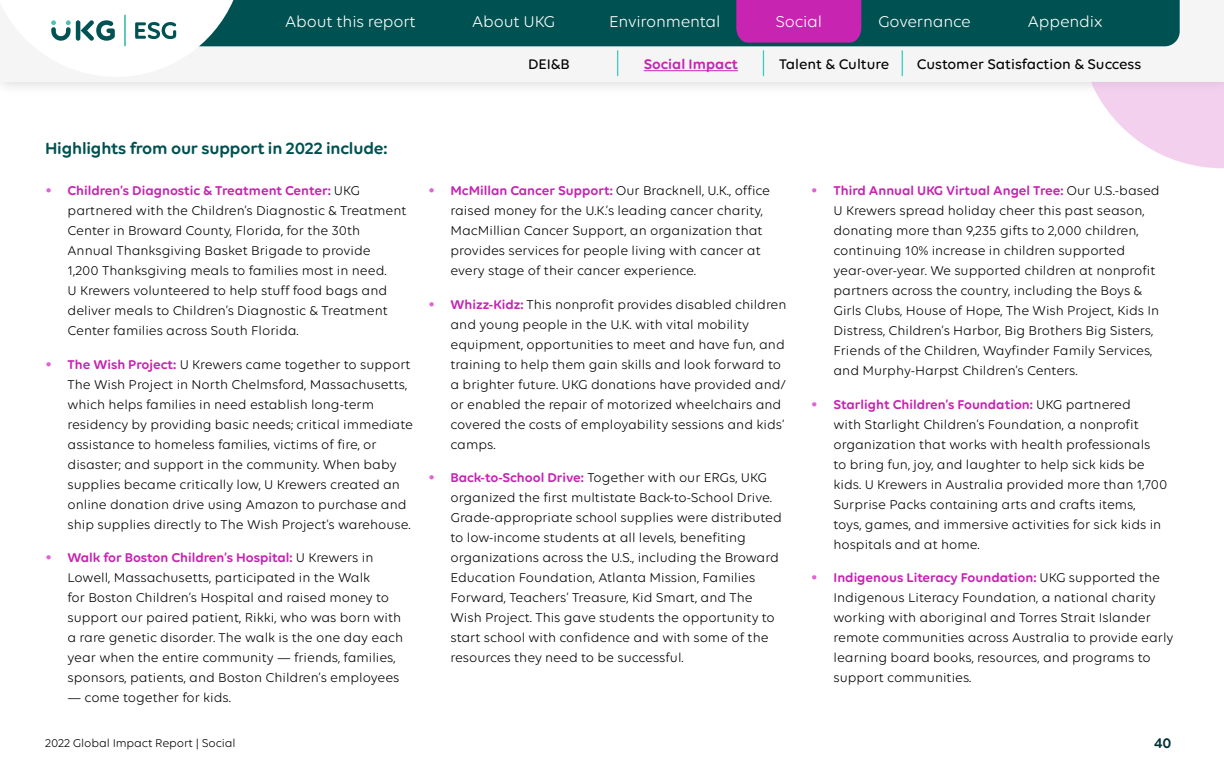
<style>
.page{position:relative;width:1224px;height:765px;background:#fff}
.page>*{position:absolute;margin:0;border:0;box-sizing:border-box;transform-origin:0 0}
.Section_Bullet_Heade{font:600 17.5px "Volte Rounded";letter-spacing:-.01em;color:#005151}
.t1{font:16.88px "Volte Rounded";letter-spacing:-.01em;color:#fff}
.t2{font:500 15px "Volte Rounded";color:#000}
.t3{font:600 15px "Volte Rounded";color:#c724b1}
.t4{font:600 15px "Volte Rounded";color:#003133}
.Section_body_text_1{font:13.75px/20px "Volte Rounded";color:#000}
.t5{font:12.25px "Volte Rounded";letter-spacing:-.01em;color:#000}
.s1{font-size:18.75px;color:#e063d4}
.s2{font-weight:600;color:#c724b1}
</style>
<div class="page">
<div style="left:0;top:0;width:1223px;height:96px;background:#000;opacity:.15"></div>
<div style="left:0;top:0;width:1223px;height:82px;background:#f5f5f5"></div>
<div style="left:233px;top:0;width:946px;height:46px;background:#005151"></div>
<svg style="left:51px;top:1px;width:182px;height:46px"></svg>
<hr style="left:124px;top:15px;width:2px;height:31px;background:#4ec1b4">
<div style="left:736px;top:0;width:125px;height:43px;background:#c724b1"></div>
<svg style="left:1091px;top:82px;width:132px;height:86px"></svg>
<hr style="left:762px;top:51px;width:2px;height:25px;background:#30cebb">
<svg style="left:901px;top:51px;width:1px;height:25px"></svg>
<hr style="left:643px;top:70px;width:95px;height:1px;background:#c724b1">
<svg style="left:617px;top:51px;width:1px;height:25px"></svg>
<p class="t1" style="left:285px;top:12px;width:132px">About this report</p>
<p class="t1" style="left:472px;top:12px;width:84px">About UKG</p>
<p class="t1" style="left:609px;top:12px;width:113px">Environmental</p>
<p class="t1" style="left:775px;top:12px;width:48px">Social</p>
<p class="t1" style="left:878px;top:12px;width:94px">Governance</p>
<p class="t1" style="left:1027px;top:12px;width:76px">Appendix</p>
<p class="t2" style="left:528px;top:55px;width:43px">DEI&amp;B</p>
<p class="t3" style="left:643px;top:55px;width:96px">Social Impact</p>
<p class="t2" style="left:779px;top:55px;width:112px">Talent &amp; Culture</p>
<p class="t2" style="left:916px;top:55px;width:226px">Customer Satisfaction &amp; Success</p>
<p class="Section_Bullet_Heade" style="left:45px;top:138px;width:344px">Highlights from our support in 2022 include:</p>
<p class="Section_body_text_1" style="left:68px;top:181px;width:340px;text-indent:-22px"><span class="s1">•</span> <span class="s2">Children’s Diagnostic &amp; Treatment Center:</span> UKG partnered with the Children’s Diagnostic &amp; Treatment Center in Broward County, Florida, for the 30th Annual Thanksgiving Basket Brigade to provide<br>1,200 Thanksgiving meals to families most in need.<br>U Krewers volunteered to help stuff food bags and deliver meals to Children’s Diagnostic &amp; Treatment Center families across South Florida.</p>
<p class="Section_body_text_1" style="left:68px;top:354px;width:347px;text-indent:-22px"><span class="s1">•</span> <span class="s2">The Wish Project:</span> U Krewers came together to support The Wish Project in North Chelmsford, Massachusetts, which helps families in need establish long-term residency by providing basic needs; critical immediate assistance to homeless families, victims of fire, or disaster; and support in the community. When baby supplies became critically low, U Krewers created an online donation drive using Amazon to purchase and ship supplies directly to The Wish Project’s warehouse.</p>
<p class="Section_body_text_1" style="left:68px;top:548px;width:337px;text-indent:-22px"><span class="s1">•</span> <span class="s2">Walk for Boston Children’s Hospital:</span> U Krewers in Lowell, Massachusetts, participated in the Walk<br>for Boston Children’s Hospital and raised money to support our paired patient, Rikki, who was born with a rare genetic disorder. The walk is the one day each year when the entire community — friends, families, sponsors, patients, and Boston Children’s employees</p>
<p class="Section_body_text_1" style="left:68px;top:688px;width:165px">— come together for kids.</p>
<p class="t5" style="left:45px;top:736px;width:192px">2022 Global Impact Report | Social</p>
<p class="Section_body_text_1" style="left:450px;top:181px;width:321px;text-indent:-22px"><span class="s1">•</span> <span class="s2">McMillan Cancer Support:</span> Our Bracknell, U.K., office raised money for the U.K.’s leading cancer charity, MacMillian Cancer Support, an organization that provides services for people living with cancer at every stage of their cancer experience.</p>
<p class="Section_body_text_1" style="left:450px;top:294px;width:337px;text-indent:-22px"><span class="s1">•</span> <span class="s2">Whizz-Kidz:</span> This nonprofit provides disabled children and young people in the U.K. with vital mobility equipment, opportunities to meet and have fun, and training to help them gain skills and look forward to a brighter future. UKG donations have provided and/ or enabled the repair of motorized wheelchairs and covered the costs of employability sessions and kids’ camps.</p>
<p class="Section_body_text_1" style="left:450px;top:468px;width:333px;text-indent:-22px"><span class="s1">•</span> <span class="s2">Back-to-School Drive:</span> Together with our ERGs, UKG organized the first multistate Back-to-School Drive.<br>Grade-appropriate school supplies were distributed to low-income students at all levels, benefiting organizations across the U.S., including the Broward Education Foundation, Atlanta Mission, Families Forward, Teachers’ Treasure, Kid Smart, and The Wish Project. This gave students the opportunity to start school with confidence and with some of the resources they need to be successful.</p>
<p class="Section_body_text_1" style="left:833px;top:181px;width:328px;text-indent:-22px"><span class="s1">•</span> <span class="s2">Third Annual UKG Virtual Angel Tree:</span> Our U.S.-based U Krewers spread holiday cheer this past season, donating more than 9,235 gifts to 2,000 children, continuing 10% increase in children supported year-over-year. We supported children at nonprofit partners across the country, including the Boys &amp; Girls Clubs, House of Hope, The Wish Project, Kids In Distress, Children’s Harbor, Big Brothers Big Sisters, Friends of the Children, Wayfinder Family Services, and Murphy-Harpst Children’s Centers.</p>
<p class="Section_body_text_1" style="left:833px;top:394px;width:335px;text-indent:-22px"><span class="s1">•</span> <span class="s2">Starlight Children’s Foundation:</span> UKG partnered<br>with Starlight Children’s Foundation, a nonprofit organization that works with health professionals<br>to bring fun, joy, and laughter to help sick kids be kids. U Krewers in Australia provided more than 1,700<br>Surprise Packs containing arts and crafts items,<br>toys, games, and immersive activities for sick kids in hospitals and at home.</p>
<p class="Section_body_text_1" style="left:833px;top:568px;width:341px;text-indent:-22px"><span class="s1">•</span> <span class="s2">Indigenous Literacy Foundation:</span> UKG supported the Indigenous Literacy Foundation, a national charity working with aboriginal and Torres Strait Islander remote communities across Australia to provide early learning board books, resources, and programs to support communities.</p>
<p class="t4" style="left:1153px;top:734px;width:19px">40</p>
</div>
